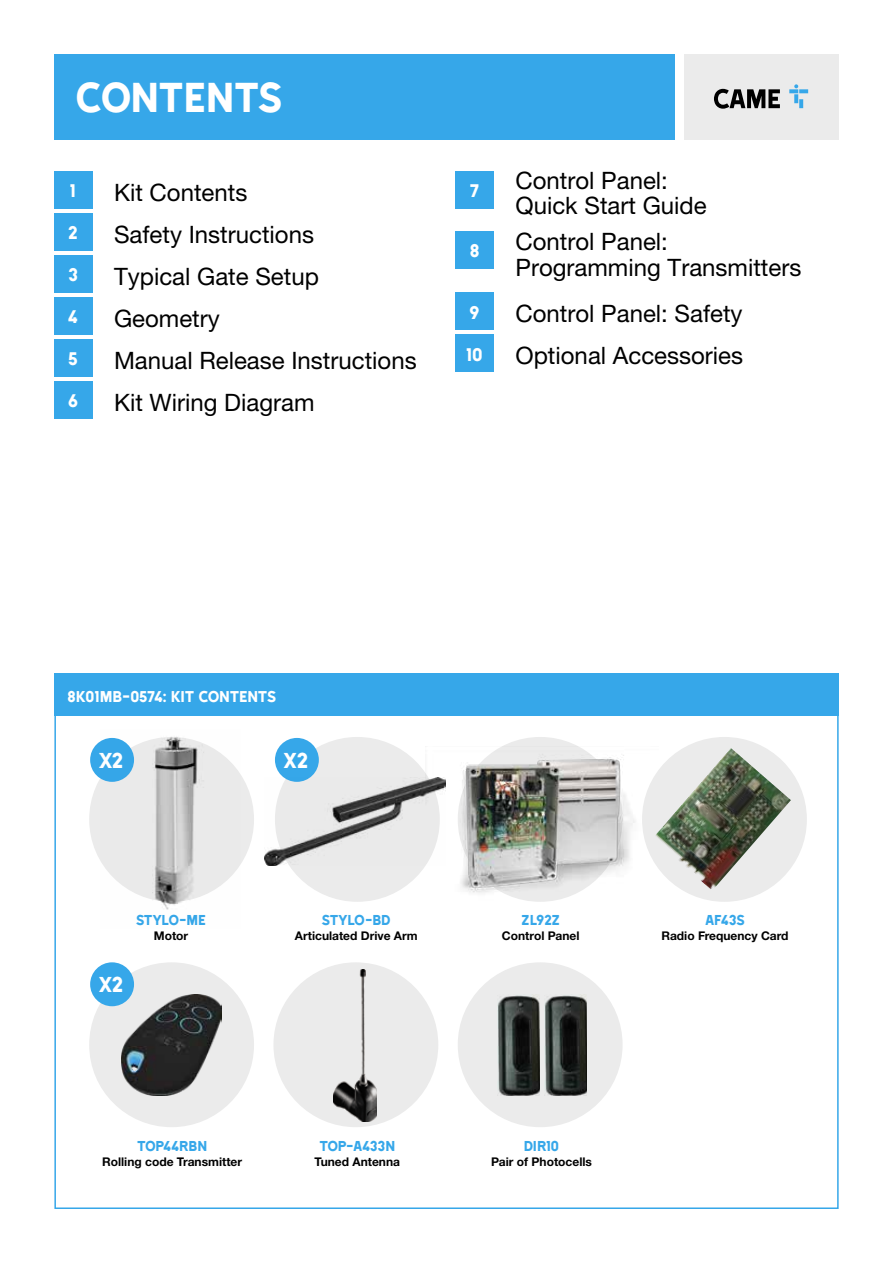
<style>
.page{position:relative;width:893px;height:1263px;background:#fff}
.page>*{position:absolute;margin:0;border:0;box-sizing:border-box;transform-origin:0 0}
.t1{font:48px "Came Type";letter-spacing:-.03em;color:#fff}
.t2{font:24.75px "Came Type";color:#fff}
.t3{font:24px/25.5px "Helvetica Neue LT Pro";color:#000}
.t4{font:21px "Came Type";color:#fff}
.t5{font:18px "Came Type";letter-spacing:-.03em;color:#fff}
.t6{font:16.5px "Came Type";letter-spacing:-.03em;color:#36a7e9}
.t7{font:700 12px "Helvetica Neue LTW1 G";color:#000}
</style>
<div class="page">
<div style="left:684px;top:54px;width:155px;height:85px;background:#ebebeb"></div>
<svg style="left:714px;top:89px;width:66px;height:20px"></svg>
<svg style="left:789px;top:84px;width:19px;height:24px"></svg>
<div style="left:54px;top:54px;width:621px;height:85px;background:#36a7e9"></div>
<div style="left:89px;top:737px;width:165px;height:165px;background:#ebebeb;border-radius:50%"></div>
<div style="left:89px;top:962px;width:165px;height:165px;background:#ebebeb;border-radius:50%"></div>
<img style="left:121px;top:994px;width:101px;height:101px">
<div style="left:273px;top:962px;width:165px;height:165px;background:#ebebeb;border-radius:50%"></div>
<div style="left:275px;top:737px;width:165px;height:165px;background:#ebebeb;border-radius:50%"></div>
<div style="left:458px;top:962px;width:165px;height:165px;background:#ebebeb;border-radius:50%"></div>
<img style="left:545px;top:995px;width:42px;height:100px">
<img style="left:497px;top:995px;width:42px;height:100px">
<img style="left:333px;top:970px;width:43px;height:151px">
<div style="left:90px;top:738px;width:44px;height:44px;background:#36a7e9;border-radius:50%"></div>
<div style="left:90px;top:962px;width:44px;height:44px;background:#36a7e9;border-radius:50%"></div>
<div style="left:54px;top:673px;width:785px;height:43px;background:#36a7e9"></div>
<div style="left:642px;top:737px;width:165px;height:165px;background:#ebebeb;border-radius:50%"></div>
<img style="left:428px;top:746px;width:221px;height:156px">
<div style="left:275px;top:738px;width:44px;height:44px;background:#36a7e9;border-radius:50%"></div>
<img style="left:100px;top:736px;width:136px;height:174px">
<img style="left:264px;top:778px;width:181px;height:87px">
<img style="left:653px;top:748px;width:138px;height:143px">
<div style="left:54px;top:171px;width:38px;height:37px;background:#36a7e9"></div>
<div style="left:54px;top:213px;width:38px;height:37px;background:#36a7e9"></div>
<div style="left:54px;top:255px;width:38px;height:37px;background:#36a7e9"></div>
<div style="left:54px;top:297px;width:38px;height:37px;background:#36a7e9"></div>
<div style="left:54px;top:339px;width:38px;height:37px;background:#36a7e9"></div>
<div style="left:54px;top:381px;width:38px;height:37px;background:#36a7e9"></div>
<div style="left:455px;top:171px;width:39px;height:37px;background:#36a7e9"></div>
<div style="left:455px;top:231px;width:39px;height:37px;background:#36a7e9"></div>
<div style="left:455px;top:292px;width:39px;height:38px;background:#36a7e9"></div>
<div style="left:455px;top:334px;width:39px;height:38px;background:#36a7e9"></div>
<h1 class="t1" style="left:75px;top:72px;width:209px">CONTENTS</h1>
<p class="t4" style="left:70px;top:180px;width:7px">1</p>
<p class="t3" style="left:114px;top:179px;width:135px">Kit Contents</p>
<p class="t4" style="left:68px;top:222px;width:12px">2</p>
<p class="t3" style="left:114px;top:221px;width:202px">Safety Instructions</p>
<p class="t4" style="left:68px;top:264px;width:12px">3</p>
<p class="t3" style="left:114px;top:263px;width:206px">Typical Gate Setup</p>
<p class="t4" style="left:68px;top:306px;width:12px">4</p>
<p class="t3" style="left:114px;top:305px;width:107px">Geometry</p>
<p class="t4" style="left:68px;top:348px;width:12px">5</p>
<p class="t3" style="left:114px;top:347px;width:304px">Manual Release Instructions</p>
<p class="t4" style="left:68px;top:390px;width:12px">6</p>
<p class="t3" style="left:114px;top:389px;width:202px">Kit Wiring Diagram</p>
<p class="t4" style="left:470px;top:180px;width:11px">7</p>
<p class="t3" style="left:515px;top:167px;width:193px">Control Panel:<br>Quick Start Guide</p>
<p class="t4" style="left:469px;top:240px;width:12px">8</p>
<p class="t3" style="left:515px;top:229px;width:287px">Control Panel:<br>Programming Transmitters</p>
<p class="t4" style="left:469px;top:301px;width:12px">9</p>
<p class="t3" style="left:515px;top:301px;width:229px">Control Panel: Safety</p>
<p class="t4" style="left:466px;top:343px;width:18px">10</p>
<p class="t3" style="left:515px;top:343px;width:229px">Optional Accessories</p>
<p class="t5" style="left:67px;top:687px;width:210px">8K01MB-0574: KIT CONTENTS</p>
<p class="t2" style="left:98px;top:747px;width:27px">X2</p>
<p class="t2" style="left:283px;top:747px;width:27px">X2</p>
<p class="t6" style="left:136px;top:912px;width:72px">STYLO-ME</p>
<p class="t7" style="left:154px;top:928px;width:36px">Motor</p>
<p class="t2" style="left:98px;top:971px;width:27px">X2</p>
<p class="t6" style="left:322px;top:912px;width:70px">STYLO-BD</p>
<p class="t7" style="left:295px;top:928px;width:124px">Articulated Drive Arm</p>
<p class="t6" style="left:137px;top:1137px;width:72px">TOP44RBN</p>
<p class="t7" style="left:102px;top:1154px;width:141px">Rolling code Transmitter</p>
<p class="t6" style="left:319px;top:1137px;width:78px">TOP-A433N</p>
<p class="t7" style="left:314px;top:1154px;width:87px">Tuned Antenna</p>
<p class="t6" style="left:521px;top:912px;width:40px">ZL92Z</p>
<p class="t7" style="left:502px;top:928px;width:79px">Control Panel</p>
<p class="t6" style="left:705px;top:912px;width:41px">AF43S</p>
<p class="t7" style="left:661px;top:928px;width:129px">Radio Frequency Card</p>
<p class="t6" style="left:524px;top:1137px;width:37px">DIR10</p>
<p class="t7" style="left:491px;top:1154px;width:102px">Pair of Photocells</p>
</div>
